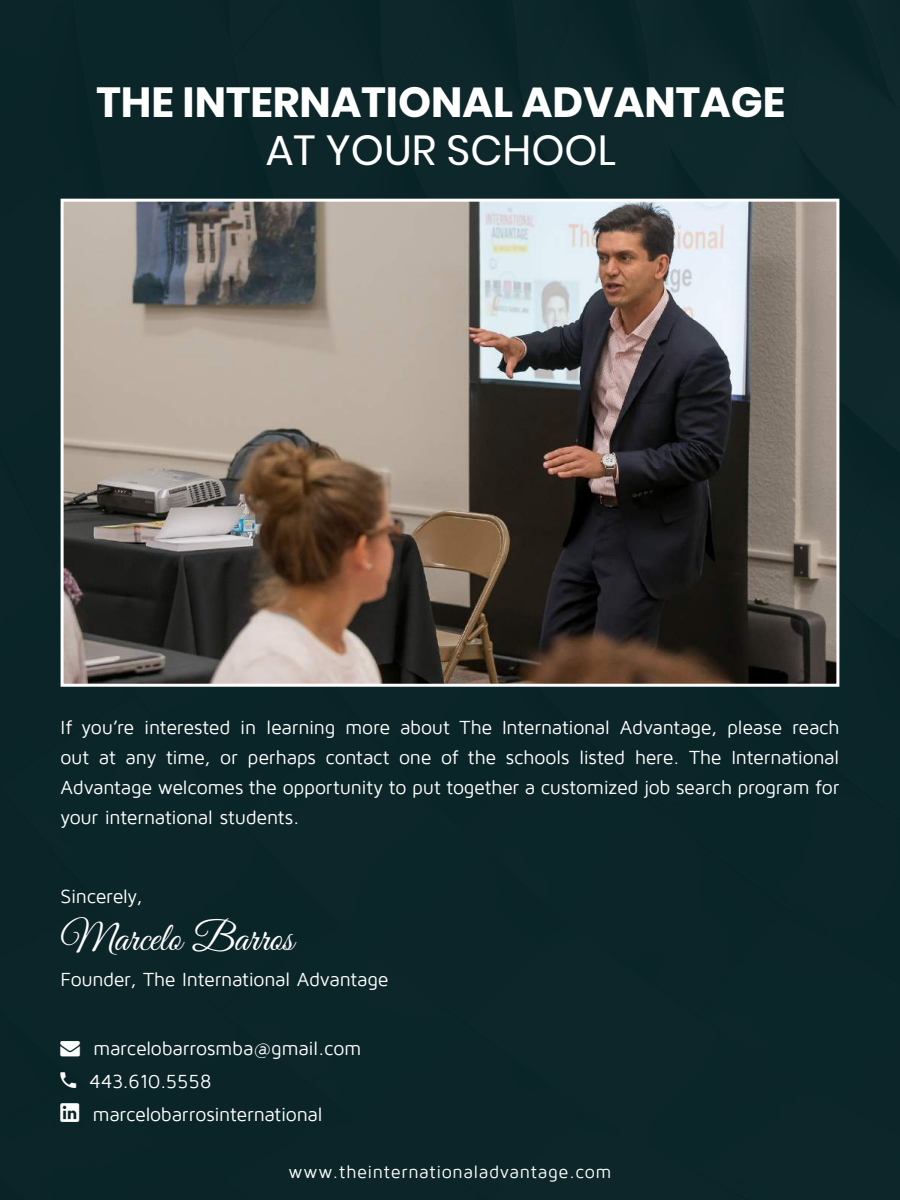
<style>
.page{position:relative;width:900px;height:1200px;background:#0b2528}
.page>*{position:absolute;margin:0;border:0;box-sizing:border-box;transform-origin:0 0}
.t1{font:700 42px "Poppins";color:#fff}
.t2{font:42px "Poppins";color:#fff}
.t3{font:40.5px "Great Vibes";color:#fff}
.t4{font:19.5px/30px "Maven Pro";letter-spacing:-.015em;color:#fff;text-align:justify}
.t5{font:18px "Maven Pro";letter-spacing:.035em;color:#fff}
</style>
<div class="page">
<img style="left:65px;top:203px;width:770px;height:480px">
<div style="left:61px;top:199px;width:778px;height:488px;border:3px solid #fff"></div>
<svg style="left:61px;top:1072px;width:15px;height:16px"></svg>
<svg style="left:61px;top:1103px;width:18px;height:19px"></svg>
<h1 class="t1" style="left:97px;top:78px;width:690px">THE INTERNATIONAL ADVANTAGE</h1>
<h1 class="t2" style="left:266px;top:126px;width:352px">AT YOUR SCHOOL</h1>
<p class="t4" style="left:61px;top:713px;width:780px">If you’re interested in learning more about The International Advantage, please reach out at any time, or perhaps contact one of the schools listed here. The International Advantage welcomes the opportunity to put together a customized job search program for your international students.</p>
<p class="t4" style="left:61px;top:882px;width:84px">Sincerely,</p>
<h2 class="t3" style="left:61px;top:915px;width:234px">Marcelo Barros</h2>
<p class="t4" style="left:61px;top:965px;width:329px">Founder, The International Advantage</p>
<p class="t4" style="left:90px;top:1032px;width:273px;line-height:33px;text-align:left;text-indent:-29px">→ marcelobarrosmba@gmail.com<br>443.610.5558 marcelobarrosinternational</p>
<p class="t5" style="left:288px;top:1163px;width:325px">www.theinternationaladvantage.com</p>
<p class="t5" style="left:288px;top:1168px;width:325px">www.theinternationaladvantage.com</p>
</div>
